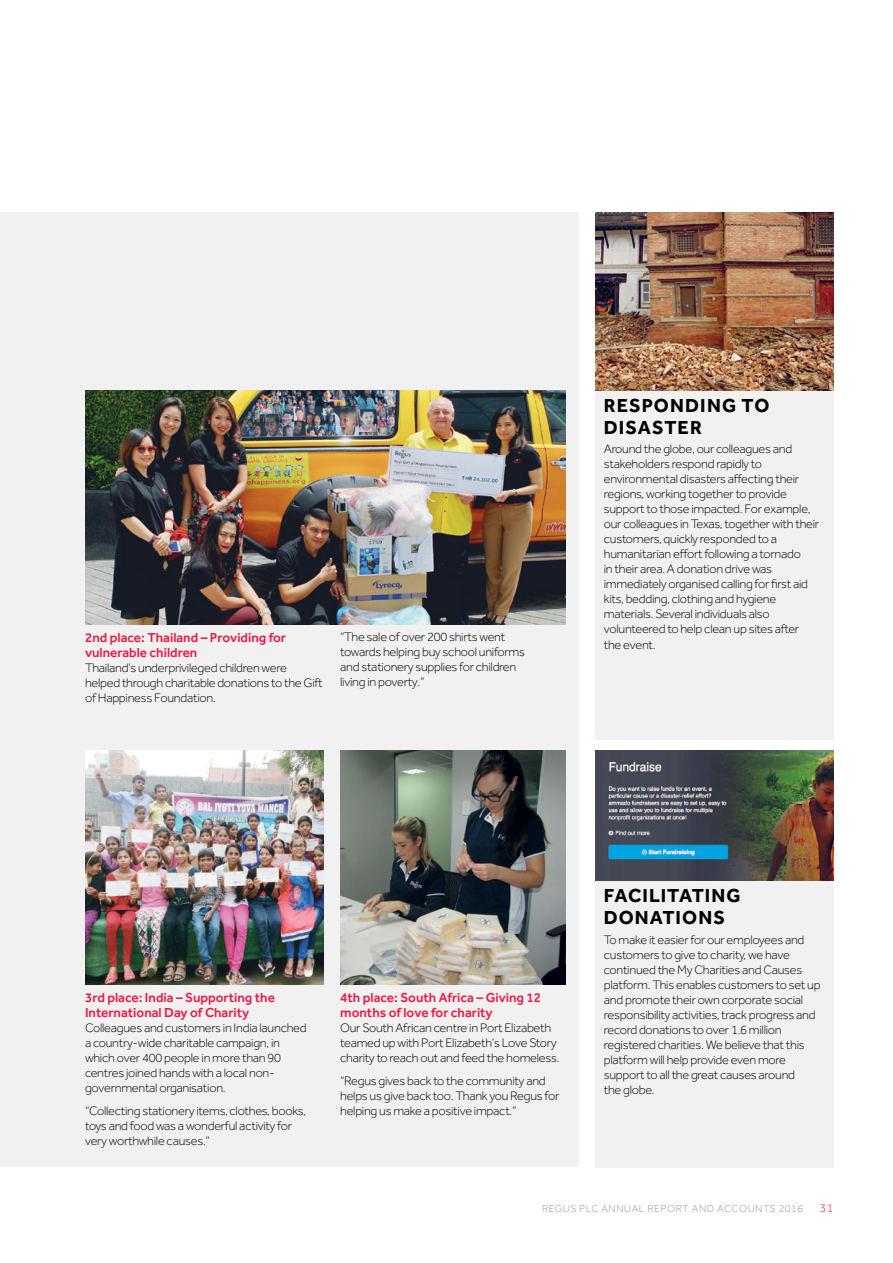
<style>
.page{position:relative;width:893px;height:1263px;background:#fff}
.page>*{position:absolute;margin:0;border:0;box-sizing:border-box;transform-origin:0 0}
.Heading-0-Left-NoSpa{font:700 19.5px/22.5px "Effra";letter-spacing:.055em;color:#000}
.Heading-2{font:500 13.5px/15px "Effra";color:#ed1944}
.Bodytext{font:300 12.75px/15px "Effra";letter-spacing:-.02em;color:#000}
.t1{font:300 12px "Effra";color:#ed1944}
.t2{font:300 10.5px "Effra";letter-spacing:.05em;color:#939598}
</style>
<div class="page">
<div style="left:0;top:213px;width:578px;height:954px;background:#f1f1f2"></div>
<div style="left:595px;top:213px;width:238px;height:527px;background:#f1f1f2"></div>
<div style="left:595px;top:751px;width:238px;height:416px;background:#f1f1f2"></div>
<img style="left:340px;top:750px;width:226px;height:234px">
<img style="left:595px;top:213px;width:238px;height:177px">
<img style="left:595px;top:750px;width:238px;height:130px">
<img style="left:85px;top:390px;width:481px;height:234px">
<img style="left:85px;top:750px;width:238px;height:234px">
<h4 class="Heading-2" style="left:85px;top:630px;width:203px">2nd place: Thailand – Providing for vulnerable children</h4>
<p class="Bodytext" style="left:85px;top:660px;width:239px">Thailand’s underprivileged children were helped through charitable donations to the Gift of Happiness Foundation.</p>
<p class="Bodytext" style="left:340px;top:629px;width:186px">“The sale of over 200 shirts went towards helping buy school uniforms and stationery supplies for children living in poverty.”</p>
<p class="Heading-0-Left-NoSpa" style="left:604px;top:393px;width:167px">RESPONDING TO<br>DISASTER</p>
<p class="Bodytext" style="left:604px;top:442px;width:217px">Around the globe, our colleagues and stakeholders respond rapidly to environmental disasters affecting their regions, working together to provide support to those impacted. For example, our colleagues in Texas, together with their customers, quickly responded to a humanitarian effort following a tornado<br>in their area. A donation drive was immediately organised calling for first aid kits, bedding, clothing and hygiene materials. Several individuals also volunteered to help clean up sites after the event.</p>
<h4 class="Heading-2" style="left:85px;top:990px;width:191px">3rd place: India – Supporting the<br>International Day of Charity</h4>
<p class="Bodytext" style="left:85px;top:1020px;width:223px">Colleagues and customers in India launched a country-wide charitable campaign, in which over 400 people in more than 90 centres joined hands with a local non&shy;governmental organisation.</p>
<p class="Bodytext" style="left:85px;top:1103px;width:222px">“Collecting stationery items, clothes, books, toys and food was a wonderful activity for very worthwhile causes.”</p>
<h4 class="Heading-2" style="left:340px;top:990px;width:203px">4th place: South Africa – Giving 12 months of love for charity</h4>
<p class="Bodytext" style="left:340px;top:1020px;width:221px">Our South African centre in Port Elizabeth teamed up with Port Elizabeth’s Love Story charity to reach out and feed the homeless.</p>
<p class="Bodytext" style="left:340px;top:1073px;width:221px">“Regus gives back to the community and helps us give back too. Thank you Regus for helping us make a positive impact.”</p>
<p class="Heading-0-Left-NoSpa" style="left:604px;top:883px;width:138px">FACILITATING<br>DONATIONS</p>
<p class="Bodytext" style="left:604px;top:932px;width:218px">To make it easier for our employees and customers to give to charity, we have continued the My Charities and Causes platform. This enables customers to set up and promote their own corporate social responsibility activities, track progress and record donations to over 1.6 million registered charities. We believe that this platform will help provide even more support to all the great causes around<br>the globe.</p>
<p class="t2" style="left:542px;top:1202px;width:263px">REGUS PLC ANNUAL REPORT AND ACCOUNTS 2016</p>
<p class="t1" style="left:820px;top:1201px;width:15px">31</p>
</div>
